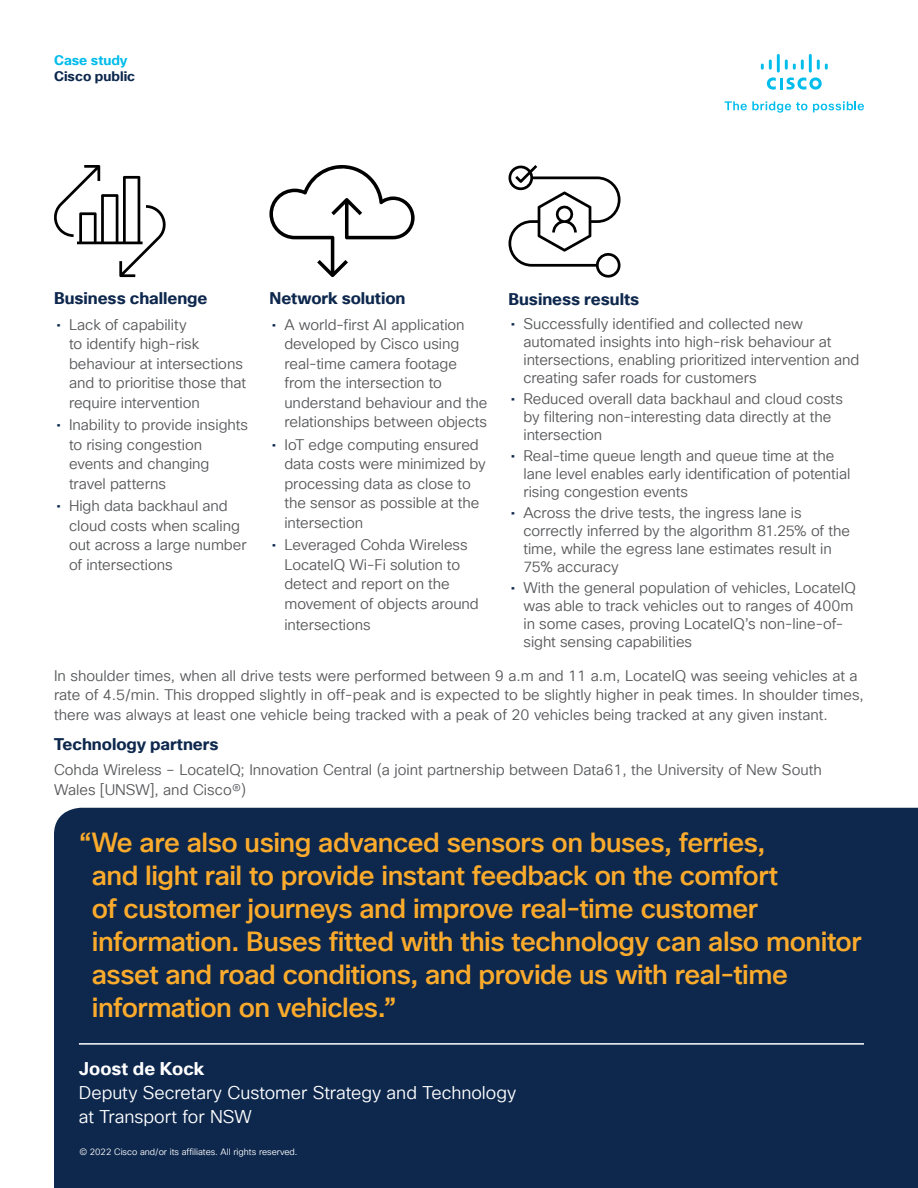
<style>
.page{position:relative;width:918px;height:1188px;background:#fff}
.page>*{position:absolute;margin:0;border:0;box-sizing:border-box;transform-origin:0 0}
.Pull_Quote_Body{font:500 27px/33px "Cisco Sans TT";letter-spacing:-.02em;color:#fbab2c}
.Pull_Quote_Author_Na{font:18px/24px "Cisco Sans TT Light";color:#fff}
.Subhead3_Indigo{font:700 16.5px "Cisco Sans TT";letter-spacing:-.005em;color:#0d274d}
.Subhead3_Indigo-2{font:15px/19.5px "Cisco Sans TT Light";letter-spacing:-.005em;color:#57585a}
.t1{font:700 13.5px "Cisco Sans TT";color:#0d274d}
.t2{font:700 13.5px "Cisco Sans TT";color:#00bceb}
.Footer_white{font:9px "Cisco Sans TT Light";color:#fff}
.s1{font-family:"Cisco Sans TT";color:#0d274d}
.s2{font-family:"Cisco Sans TT";font-weight:700}
</style>
<div class="page">
<svg style="left:725px;top:101px;width:82px;height:12px"></svg>
<svg style="left:813px;top:101px;width:51px;height:11px"></svg>
<svg style="left:767px;top:77px;width:55px;height:13px"></svg>
<svg style="left:761px;top:60px;width:11px;height:10px"></svg>
<hr style="left:777px;top:54px;width:3px;height:19px;background:#00bdeb">
<svg style="left:785px;top:60px;width:19px;height:10px"></svg>
<hr style="left:809px;top:54px;width:3px;height:19px;background:#00bdeb">
<svg style="left:817px;top:60px;width:11px;height:10px"></svg>
<svg style="left:54px;top:165px;width:112px;height:112px"></svg>
<div style="left:54px;top:808px;width:864px;height:380px;background:#0d274d"></div>
<hr style="left:79px;top:1043px;width:785px;height:2px;background:#fff">
<svg style="left:269px;top:165px;width:146px;height:112px"></svg>
<svg style="left:508px;top:165px;width:113px;height:113px"></svg>
<p class="t2" style="left:54px;top:51px;width:75px">Case study</p>
<p class="t1" style="left:54px;top:67px;width:83px">Cisco public</p>
<p class="Subhead3_Indigo" style="left:54px;top:287px;width:155px">Business challenge</p>
<p class="Subhead3_Indigo-2" style="left:69px;top:315px;width:179px;text-indent:-13px"><span class="s1">•</span> Lack of capability<br>to identify high-risk behaviour at intersections and to prioritise those that require intervention</p>
<p class="Subhead3_Indigo-2" style="left:69px;top:416px;width:181px;text-indent:-13px"><span class="s1">•</span> Inability to provide insights to rising congestion events and changing travel patterns</p>
<p class="Subhead3_Indigo-2" style="left:69px;top:497px;width:179px;text-indent:-13px"><span class="s1">•</span> High data backhaul and cloud costs when scaling out across a large number of intersections</p>
<p class="Subhead3_Indigo" style="left:269px;top:287px;width:137px">Network solution</p>
<p class="Subhead3_Indigo-2" style="left:284px;top:315px;width:204px;text-indent:-13px"><span class="s1">•</span> A world-first AI application developed by Cisco using real-time camera footage from the intersection to understand behaviour and the relationships between objects</p>
<p class="Subhead3_Indigo-2" style="left:284px;top:435px;width:203px;text-indent:-13px"><span class="s1">•</span> IoT edge computing ensured data costs were minimized by processing data as close to the sensor as possible at the intersection</p>
<p class="Subhead3_Indigo-2" style="left:284px;top:536px;width:196px;text-indent:-13px"><span class="s1">•</span> Leveraged Cohda Wireless<br>LocateIQ Wi-Fi solution to detect and report on the movement of objects around</p>
<p class="Subhead3_Indigo-2" style="left:284px;top:615px;width:88px">intersections</p>
<p class="Subhead3_Indigo" style="left:508px;top:288px;width:132px">Business results</p>
<p class="Subhead3_Indigo-2" style="left:524px;top:315px;width:337px;line-height:18px;text-indent:-13px"><span class="s1">•</span> Successfully identified and collected new automated insights into high-risk behaviour at intersections, enabling prioritized intervention and creating safer roads for customers</p>
<p class="Subhead3_Indigo-2" style="left:524px;top:390px;width:321px;line-height:18px;text-indent:-13px"><span class="s1">•</span> Reduced overall data backhaul and cloud costs by filtering non-interesting data directly at the intersection</p>
<p class="Subhead3_Indigo-2" style="left:524px;top:447px;width:328px;line-height:18px;text-indent:-13px"><span class="s1">•</span> Real-time queue length and queue time at the lane level enables early identification of potential rising congestion events</p>
<p class="Subhead3_Indigo-2" style="left:524px;top:504px;width:328px;line-height:18px;text-indent:-13px"><span class="s1">•</span> Across the drive tests, the ingress lane is correctly inferred by the algorithm 81.25% of the time, while the egress lane estimates result in 75% accuracy</p>
<p class="Subhead3_Indigo-2" style="left:524px;top:579px;width:334px;line-height:18px;text-indent:-13px"><span class="s1">•</span> With the general population of vehicles, LocateIQ was able to track vehicles out to ranges of 400m in some cases, proving LocateIQ’s non-line-of&shy;sight sensing capabilities</p>
<p class="Subhead3_Indigo-2" style="left:54px;top:666px;width:811px">In shoulder times, when all drive tests were performed between 9 a.m and 11 a.m, LocateIQ was seeing vehicles at a rate of 4.5/min. This dropped slightly in off-peak and is expected to be slightly higher in peak times. In shoulder times, there was always at least one vehicle being tracked with a peak of 20 vehicles being tracked at any given instant.</p>
<p class="Subhead3_Indigo" style="left:54px;top:733px;width:166px">Technology partners</p>
<p class="Subhead3_Indigo-2" style="left:54px;top:760px;width:769px">Cohda Wireless – LocateIQ; Innovation Central (a joint partnership between Data61, the University of New South<br>Wales [UNSW], and Cisco®)</p>
<p class="Pull_Quote_Body" style="left:92px;top:827px;width:771px;text-indent:-13px">“We are also using advanced sensors on buses, ferries,<br>and light rail to provide instant feedback on the comfort<br>of customer journeys and improve real-time customer information. Buses fitted with this technology can also monitor asset and road conditions, and provide us with real-time information on vehicles.”</p>
<p class="Pull_Quote_Author_Na" style="left:79px;top:1057px;width:439px"><span class="s2">Joost de Kock<br></span>Deputy Secretary Customer Strategy and Technology at Transport for NSW</p>
<p class="Footer_white" style="left:79px;top:1146px;width:220px">© 2022 Cisco and/or its affiliates. All rights reserved.</p>
</div>
